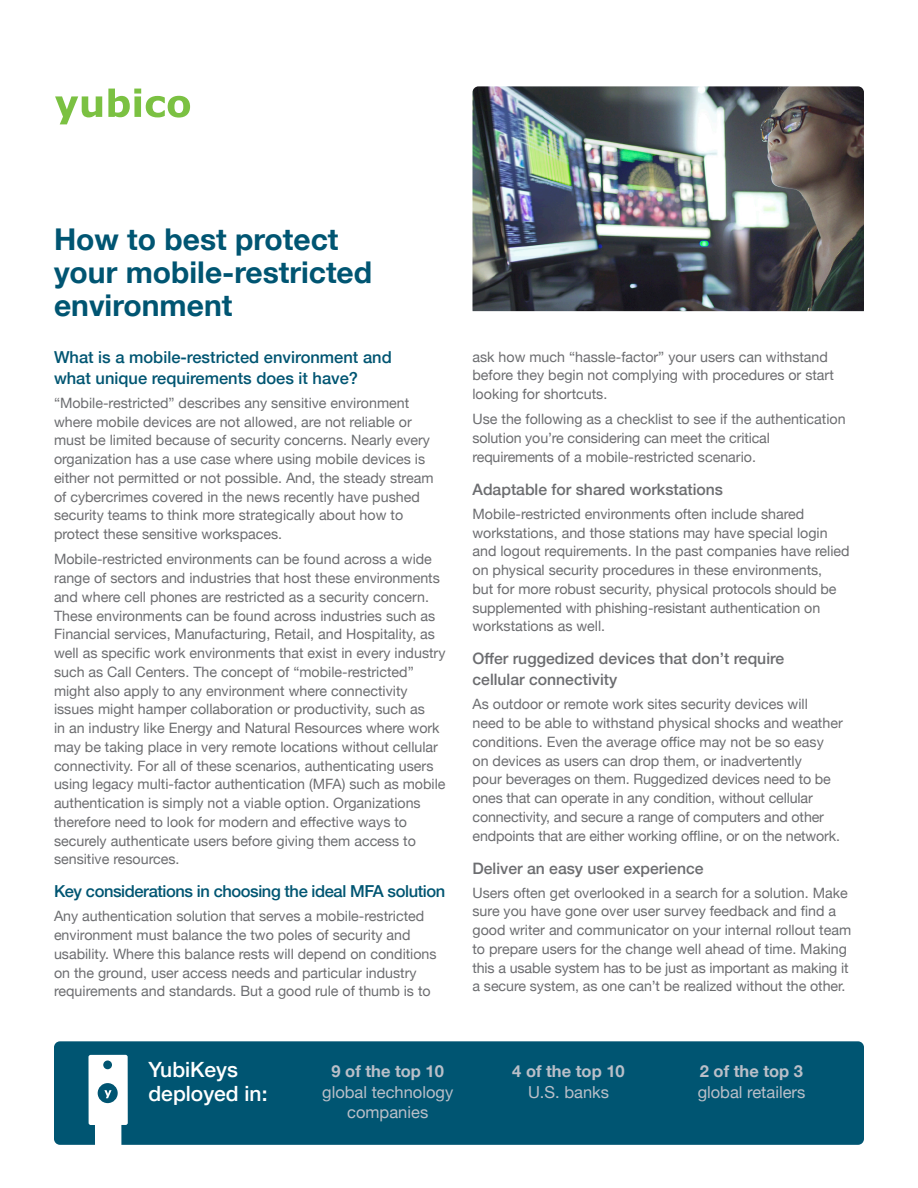
<style>
.page{position:relative;width:918px;height:1188px;background:#fff}
.page>*{position:absolute;margin:0;border:0;box-sizing:border-box;transform-origin:0 0}
.Head{font:700 30px/33px "Helvetica Neue";color:#005572}
.sub{font:500 21px/23.2px "Helvetica Neue";color:#fff}
.sub-2{font:500 16.5px/21px "Helvetica Neue";color:#005572}
.sub-3{font:16.5px/20.2px "Helvetica Neue";color:#babfc8;text-align:center}
.sub-4{font:500 16.5px "Helvetica Neue";letter-spacing:-.025em;color:#005572}
.sub-5{font:700 16.5px/20.2px "Helvetica Neue";color:#babfc8;text-align:center}
.sub-6{font:500 15.75px/21px "Helvetica Neue";color:#6c6d70}
.body{font:14.25px/18.8px "Helvetica Neue";color:#6c6d70}
.check_body{font:14.25px/18.8px "Helvetica Neue";color:#6c6d70}
.s1{font-weight:700}
.s2{font-weight:400}
</style>
<div class="page">
<svg style="left:55px;top:96px;width:47px;height:28px"></svg>
<svg style="left:108px;top:89px;width:82px;height:29px"></svg>
<div style="left:54px;top:1041px;width:810px;height:104px;background:#005572;border-radius:6px"></div>
<svg style="left:88px;top:1055px;width:40px;height:90px"></svg>
<img style="left:472px;top:86px;width:392px;height:225px">
<p class="Head" style="left:54px;top:223px;width:320px">How to best protect your mobile-restricted environment</p>
<p class="sub-2" style="left:54px;top:345px;width:339px">What is a mobile-restricted environment and what unique requirements does it have?</p>
<p class="body" style="left:54px;top:394px;width:381px">“Mobile-restricted” describes any sensitive environment where mobile devices are not allowed, are not reliable or must be limited because of security concerns. Nearly every organization has a use case where using mobile devices is either not permitted or not possible. And, the steady stream of cybercrimes covered in the news recently have pushed security teams to think more strategically about how to protect these sensitive workspaces.</p>
<p class="body" style="left:54px;top:551px;width:393px">Mobile-restricted environments can be found across a wide range of sectors and industries that host these environments and where cell phones are restricted as a security concern.<br>These environments can be found across industries such as Financial services, Manufacturing, Retail, and Hospitality, as well as specific work environments that exist in every industry such as Call Centers. The concept of “mobile-restricted” might also apply to any environment where connectivity issues might hamper collaboration or productivity, such as<br>in an industry like Energy and Natural Resources where work may be taking place in very remote locations without cellular connectivity. For all of these scenarios, authenticating users using legacy multi-factor authentication (MFA) such as mobile authentication is simply not a viable option. Organizations therefore need to look for modern and effective ways to securely authenticate users before giving them access to sensitive resources.</p>
<p class="sub-4" style="left:54px;top:878px;width:393px">Key considerations in choosing the ideal MFA solution</p>
<p class="body" style="left:54px;top:908px;width:384px">Any authentication solution that serves a mobile-restricted environment must balance the two poles of security and usability. Where this balance rests will depend on conditions on the ground, user access needs and particular industry requirements and standards. But a good rule of thumb is to</p>
<p class="body" style="left:472px;top:348px;width:363px">ask how much “hassle-factor” your users can withstand before they begin not complying with procedures or start looking for shortcuts.</p>
<p class="body" style="left:472px;top:411px;width:375px">Use the following as a checklist to see if the authentication solution you’re considering can meet the critical requirements of a mobile-restricted scenario.</p>
<p class="sub-6" style="left:472px;top:477px;width:252px">Adaptable for shared workstations</p>
<p class="check_body" style="left:472px;top:505px;width:379px">Mobile-restricted environments often include shared workstations, and those stations may have special login and logout requirements. In the past companies have relied on physical security procedures in these environments,<br>but for more robust security, physical protocols should be supplemented with phishing-resistant authentication on workstations as well.</p>
<p class="sub-6" style="left:472px;top:647px;width:313px">Offer ruggedized devices that don’t require cellular connectivity</p>
<p class="check_body" style="left:472px;top:696px;width:372px">As outdoor or remote work sites security devices will need to be able to withstand physical shocks and weather conditions. Even the average office may not be so easy on devices as users can drop them, or inadvertently<br>pour beverages on them. Ruggedized devices need to be ones that can operate in any condition, without cellular connectivity, and secure a range of computers and other endpoints that are either working offline, or on the network.</p>
<p class="sub-6" style="left:472px;top:856px;width:233px">Deliver an easy user experience</p>
<p class="check_body" style="left:472px;top:884px;width:380px">Users often get overlooked in a search for a solution. Make sure you have gone over user survey feedback and find a good writer and communicator on your internal rollout team to prepare users for the change well ahead of time. Making this a usable system has to be just as important as making it a secure system, as one can’t be realized without the other.</p>
<p class="sub" style="left:148px;top:1057px;width:121px">YubiKeys deployed in:</p>
<p class="sub-3" style="left:322px;top:1062px;width:133px"><span class="s1">9 of the top 10 </span>global technology companies</p>
<p class="sub-5" style="left:512px;top:1062px;width:114px">4 of the top 10<br><span class="s2">U.S. banks</span></p>
<p class="sub-3" style="left:698px;top:1062px;width:109px;text-align:left"><span class="s1">2 of the top 3 </span>global retailers</p>
</div>
